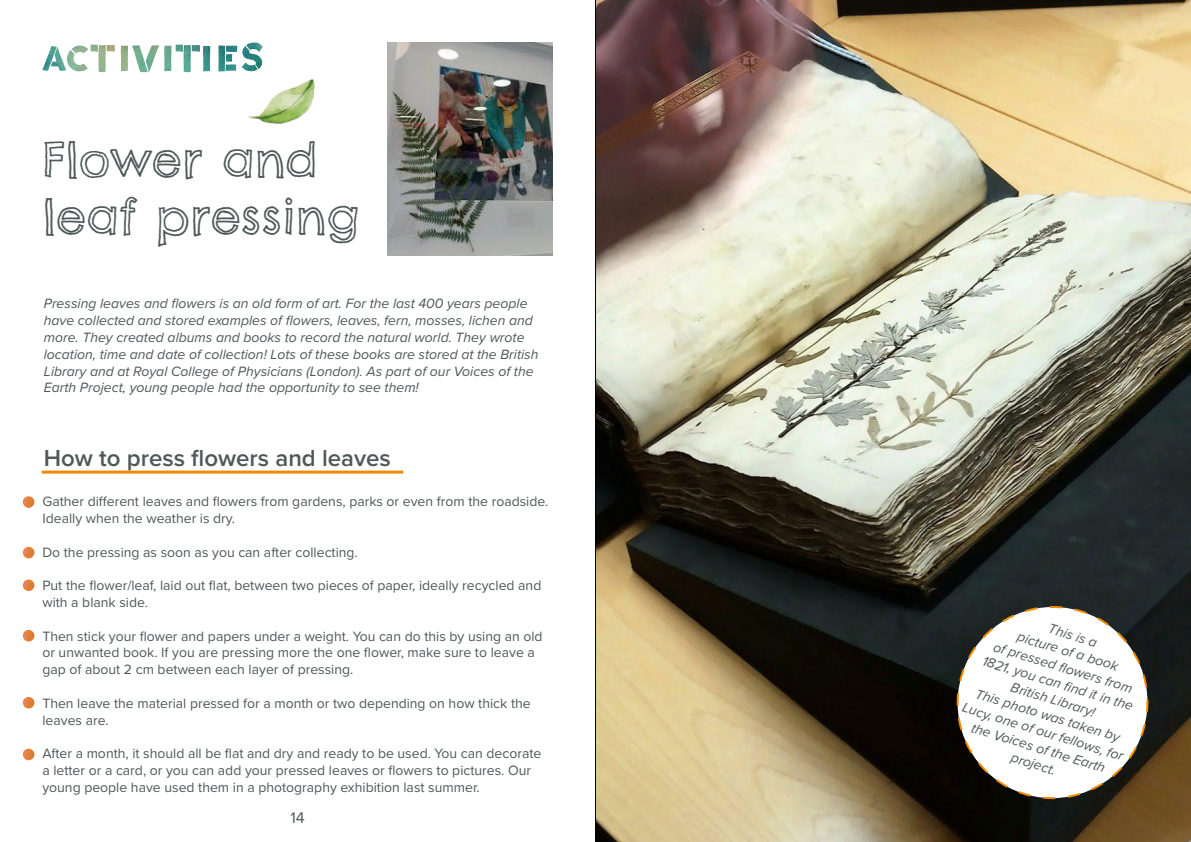
<style>
.page{position:relative;width:1191px;height:842px;background:#fff}
.page>*{position:absolute;margin:0;border:0;box-sizing:border-box;transform-origin:0 0}
.t1{font:48px/57.6px "Chelsea Market Open";color:#4f5858}
.t2{font:600 24px "Proxima Nova";color:#4f5858}
.t3{font:16px "Proxima Nova";color:#4f5858}
.t4{font:14px/16.8px "Proxima Nova";color:#4f5858}
.t5{font:italic 14px/16.8px "Proxima Nova";color:#4f5858}
</style>
<div class="page">
<img style="left:90px;top:44px;width:119px;height:28px">
<hr style="left:595px;top:0;width:1px;height:842px;background:#000">
<hr style="left:42px;top:471px;width:361px;height:3px;background:#f18904">
<img style="left:387px;top:43px;width:166px;height:212px">
<svg style="left:23px;top:496px;width:11px;height:12px"></svg>
<svg style="left:23px;top:547px;width:11px;height:11px"></svg>
<svg style="left:23px;top:579px;width:11px;height:12px"></svg>
<svg style="left:23px;top:630px;width:11px;height:11px"></svg>
<svg style="left:23px;top:697px;width:11px;height:11px"></svg>
<svg style="left:23px;top:749px;width:11px;height:11px"></svg>
<img style="left:596px;top:1px;width:594px;height:841px">
<img style="left:209px;top:42px;width:106px;height:82px">
<svg style="left:946px;top:596px;width:212px;height:213px;background:#1e1e18"></svg>
<svg style="left:954px;top:603px;width:197px;height:199px"></svg>
<h1 class="t1" style="left:42px;top:131px;width:318px">Flower and leaf pressing</h1>
<p class="t5" style="left:44px;top:295px;width:496px">Pressing leaves and flowers is an old form of art. For the last 400 years people have collected and stored examples of flowers, leaves, fern, mosses, lichen and more. They created albums and books to record the natural world. They wrote location, time and date of collection! Lots of these books are stored at the British Library and at Royal College of Physicians (London). As part of our Voices of the Earth Project, young people had the opportunity to see them!</p>
<h2 class="t2" style="left:44px;top:440px;width:348px">How to press flowers and leaves</h2>
<p class="t4" style="left:42px;top:492px;width:507px">Gather different leaves and flowers from gardens, parks or even from the roadside.<br>Ideally when the weather is dry.</p>
<p class="t4" style="left:42px;top:543px;width:317px">Do the pressing as soon as you can after collecting.</p>
<p class="t4" style="left:42px;top:576px;width:500px">Put the flower/leaf, laid out flat, between two pieces of paper, ideally recycled and with a blank side.</p>
<p class="t4" style="left:42px;top:627px;width:502px">Then stick your flower and papers under a weight. You can do this by using an old or unwanted book. If you are pressing more the one flower, make sure to leave a gap of about 2 cm between each layer of pressing.</p>
<p class="t4" style="left:42px;top:694px;width:490px">Then leave the material pressed for a month or two depending on how thick the leaves are.</p>
<p class="t4" style="left:42px;top:744px;width:500px">After a month, it should all be flat and dry and ready to be used. You can decorate a letter or a card, or you can add your pressed leaves or flowers to pictures. Our young people have used them in a photography exhibition last summer.</p>
<p class="t3" style="left:290px;top:806px;width:16px">14</p>
<p class="t5" style="left:994px;top:602px;width:169px;text-align:center;rotate:17deg">This is a<br>picture of a book<br>of pressed fl owers from<br>1821, you can fi nd it in the<br>British Library!<br>This photo was taken by<br>Lucy, one of our fellows, for the Voices of the Earth project.</p>
</div>
